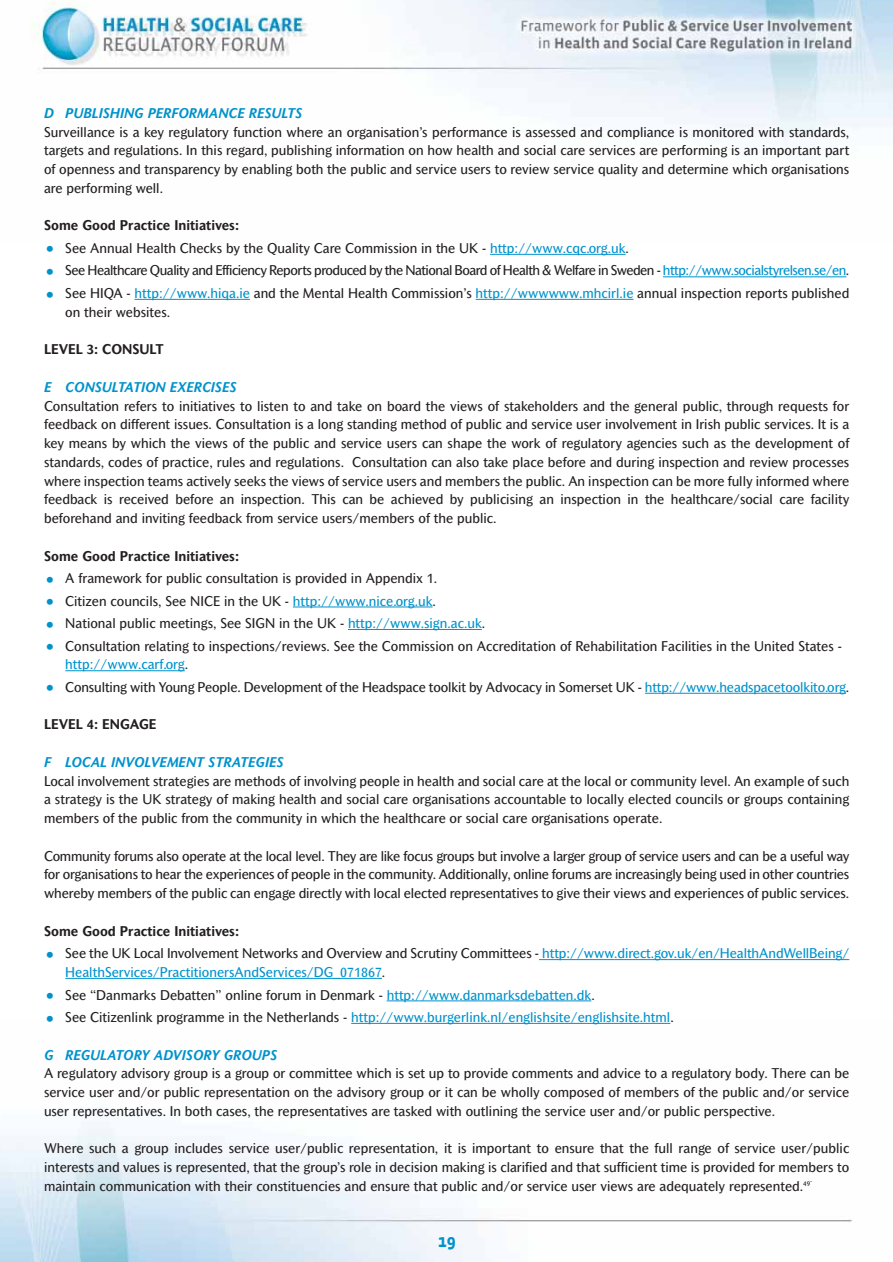
<style>
.page{position:relative;width:893px;height:1262px;background:#fff}
.page>*{position:absolute;margin:0;border:0;box-sizing:border-box;transform-origin:0 0}
.t1{font:700 18px "Vista Sans";color:#0092cc}
.t2{font:13.5px/18.8px "Mahsuri Sans";color:#231f1f;text-align:justify}
.t3{font:13.5px/18.8px "Mahsuri Sans";color:#0092cc}
.t4{font:13.5px "Mahsuri Sans";letter-spacing:-.035em;color:#231f1f}
.t5{font:700 13.5px "Mahsuri Sans";color:#231f1f}
.t6{font:italic 700 13.5px "Mahsuri Sans";color:#0092cc}
.s1{font-size:22.5px;color:#0092cc}
.s2{color:#0092cc}
.s3{font-size:22.5px}
.s4{color:#231f1f}
</style>
<div class="page">
<img style="left:0;top:1022px;width:852px;height:239px">
<img style="left:32px;top:0;width:860px;height:145px">
<hr style="left:490px;top:254px;width:72px;height:1px;background:#0092cc">
<svg style="left:562px;top:254px;width:63px;height:1px"></svg>
<hr style="left:663px;top:276px;width:67px;height:1px;background:#0092cc">
<hr style="left:738px;top:276px;width:45px;height:1px;background:#0092cc">
<svg style="left:783px;top:276px;width:63px;height:1px"></svg>
<hr style="left:134px;top:299px;width:73px;height:1px;background:#0092cc">
<hr style="left:207px;top:299px;width:43px;height:1px;background:#0092cc">
<hr style="left:475px;top:299px;width:104px;height:1px;background:#0092cc">
<hr style="left:579px;top:299px;width:54px;height:1px;background:#0092cc">
<hr style="left:293px;top:606px;width:72px;height:1px;background:#0092cc">
<hr style="left:365px;top:606px;width:30px;height:1px;background:#0092cc">
<svg style="left:395px;top:606px;width:37px;height:1px"></svg>
<hr style="left:348px;top:629px;width:72px;height:1px;background:#0092cc">
<hr style="left:420px;top:629px;width:62px;height:1px;background:#0092cc">
<hr style="left:65px;top:670px;width:73px;height:1px;background:#0092cc">
<svg style="left:138px;top:670px;width:47px;height:1px"></svg>
<hr style="left:645px;top:693px;width:71px;height:1px;background:#0092cc">
<hr style="left:716px;top:693px;width:44px;height:1px;background:#0092cc">
<hr style="left:760px;top:693px;width:67px;height:1px;background:#0092cc">
<svg style="left:827px;top:693px;width:19px;height:1px"></svg>
<hr style="left:539px;top:959px;width:75px;height:1px;background:#0092cc">
<svg style="left:614px;top:959px;width:60px;height:1px"></svg>
<hr style="left:674px;top:959px;width:121px;height:1px;background:#0092cc">
<hr style="left:795px;top:959px;width:54px;height:1px;background:#0092cc">
<hr style="left:65px;top:978px;width:317px;height:1px;background:#0092cc">
<hr style="left:386px;top:1000px;width:73px;height:1px;background:#0092cc">
<hr style="left:459px;top:1000px;width:61px;height:1px;background:#0092cc">
<svg style="left:520px;top:1000px;width:22px;height:1px"></svg>
<hr style="left:542px;top:1000px;width:49px;height:1px;background:#0092cc">
<hr style="left:351px;top:1023px;width:73px;height:1px;background:#0092cc">
<svg style="left:424px;top:1023px;width:30px;height:1px"></svg>
<hr style="left:454px;top:1023px;width:216px;height:1px;background:#0092cc">
<p class="t6" style="left:44px;top:108px;width:260px">D PUBLISHING PERFORMANCE RESULTS</p>
<p class="t2" style="left:44px;top:124px;width:806px">Surveillance is a key regulatory function where an organisation’s performance is assessed and compliance is monitored with standards, targets and regulations. In this regard, publishing information on how health and social care services are performing is an important part of openness and transparency by enabling both the public and service users to review service quality and determine which organisations are performing well.</p>
<p class="t5" style="left:44px;top:221px;width:197px">Some Good Practice Initiatives:</p>
<p class="t2" style="left:44px;top:240px;width:586px"><span class="s1">•</span> See Annual Health Checks by the Quality Care Commission in the UK - <span class="s2">http://www.cqc.org.uk</span>.</p>
<p class="t4" style="left:44px;top:266px;width:806px"><span class="s1">•</span> See Healthcare Quality and Efficiency Reports produced by the National Board of Health &amp; Welfare in Sweden - <span class="s2">http://www.socialstyrelsen.se/en</span>.</p>
<p class="t2" style="left:65px;top:285px;width:785px;text-indent:-21px"><span class="s1">•</span> See HIQA - <span class="s2">http://www.hiqa.ie</span> and the Mental Health Commission’s <span class="s2">http://wwwwww.mhcirl.ie</span> annual inspection reports published on their websites.</p>
<p class="t5" style="left:44px;top:345px;width:121px">LEVEL 3: CONSULT</p>
<p class="t6" style="left:44px;top:382px;width:194px">E CONSULTATION EXERCISES</p>
<p class="t2" style="left:44px;top:398px;width:806px">Consultation refers to initiatives to listen to and take on board the views of stakeholders and the general public, through requests for feedback on different issues. Consultation is a long standing method of public and service user involvement in Irish public services. It is a key means by which the views of the public and service users can shape the work of regulatory agencies such as the development of standards, codes of practice, rules and regulations. Consultation can also take place before and during inspection and review processes where inspection teams actively seeks the views of service users and members the public. An inspection can be more fully informed where feedback is received before an inspection. This can be achieved by publicising an inspection in the healthcare/social care facility beforehand and inviting feedback from service users/members of the public.</p>
<p class="t5" style="left:44px;top:551px;width:197px">Some Good Practice Initiatives:</p>
<p class="t2" style="left:44px;top:570px;width:394px"><span class="s1">•</span> A framework for public consultation is provided in Appendix 1.</p>
<p class="t2" style="left:44px;top:593px;width:393px"><span class="s1">•</span> Citizen councils, See NICE in the UK - <span class="s2">http://www.nice.org.uk</span>.</p>
<p class="t2" style="left:44px;top:615px;width:442px"><span class="s1">•</span> National public meetings, See SIGN in the UK - <span class="s2">http://www.sign.ac.uk</span>.</p>
<p class="t2" style="left:65px;top:638px;width:778px;text-indent:-21px"><span class="s1">•</span> Consultation relating to inspections/reviews. See the Commission on Accreditation of Rehabilitation Facilities in the United States - <span class="s2">http://www.carf.org</span>.</p>
<p class="t2" style="left:44px;top:679px;width:806px"><span class="s1">•</span> Consulting with Young People. Development of the Headspace toolkit by Advocacy in Somerset UK - <span class="s2">http://www.headspacetoolkito.org</span>.</p>
<p class="t5" style="left:44px;top:720px;width:114px">LEVEL 4: ENGAGE</p>
<p class="t6" style="left:44px;top:757px;width:241px">F LOCAL INVOLVEMENT STRATEGIES</p>
<p class="t2" style="left:44px;top:773px;width:806px">Local involvement strategies are methods of involving people in health and social care at the local or community level. An example of such a strategy is the UK strategy of making health and social care organisations accountable to locally elected councils or groups containing members of the public from the community in which the healthcare or social care organisations operate.</p>
<p class="t2" style="left:44px;top:848px;width:806px">Community forums also operate at the local level. They are like focus groups but involve a larger group of service users and can be a useful way for organisations to hear the experiences of people in the community. Additionally, online forums are increasingly being used in other countries whereby members of the public can engage directly with local elected representatives to give their views and experiences of public services.</p>
<p class="t5" style="left:44px;top:926px;width:197px">Some Good Practice Initiatives:</p>
<p class="t3" style="left:65px;top:945px;width:785px;text-indent:-21px"><span class="s3">•</span> <span class="s4">See the UK Local Involvement Networks and Overview and Scrutiny Committees -</span> http://www.direct.gov.uk/en/HealthAndWellBeing/<br>HealthServices/PractitionersAndServices/DG_071867<span class="s4">.</span></p>
<p class="t2" style="left:44px;top:987px;width:552px"><span class="s1">•</span> See “Danmarks Debatten” online forum in Denmark - <span class="s2">http://www.danmarksdebatten.dk</span>.</p>
<p class="t3" style="left:44px;top:1009px;width:631px"><span class="s3">•</span> <span class="s4">See Citizenlink programme in the Netherlands -</span> http://www.burgerlink.nl/englishsite/englishsite.html<span class="s4">.</span></p>
<p class="t6" style="left:44px;top:1050px;width:235px">G REGULATORY ADVISORY GROUPS</p>
<p class="t2" style="left:44px;top:1065px;width:806px">A regulatory advisory group is a group or committee which is set up to provide comments and advice to a regulatory body. There can be service user and/or public representation on the advisory group or it can be wholly composed of members of the public and/or service user representatives. In both cases, the representatives are tasked with outlining the service user and/or public perspective.</p>
<p class="t2" style="left:44px;top:1140px;width:806px">Where such a group includes service user/public representation, it is important to ensure that the full range of service user/public interests and values is represented, that the group’s role in decision making is clarified and that sufficient time is provided for members to maintain communication with their constituencies and ensure that public and/or service user views are adequately represented.<sup>49`</sup></p>
<h1 class="t1" style="left:437px;top:1234px;width:19px">19</h1>
</div>
